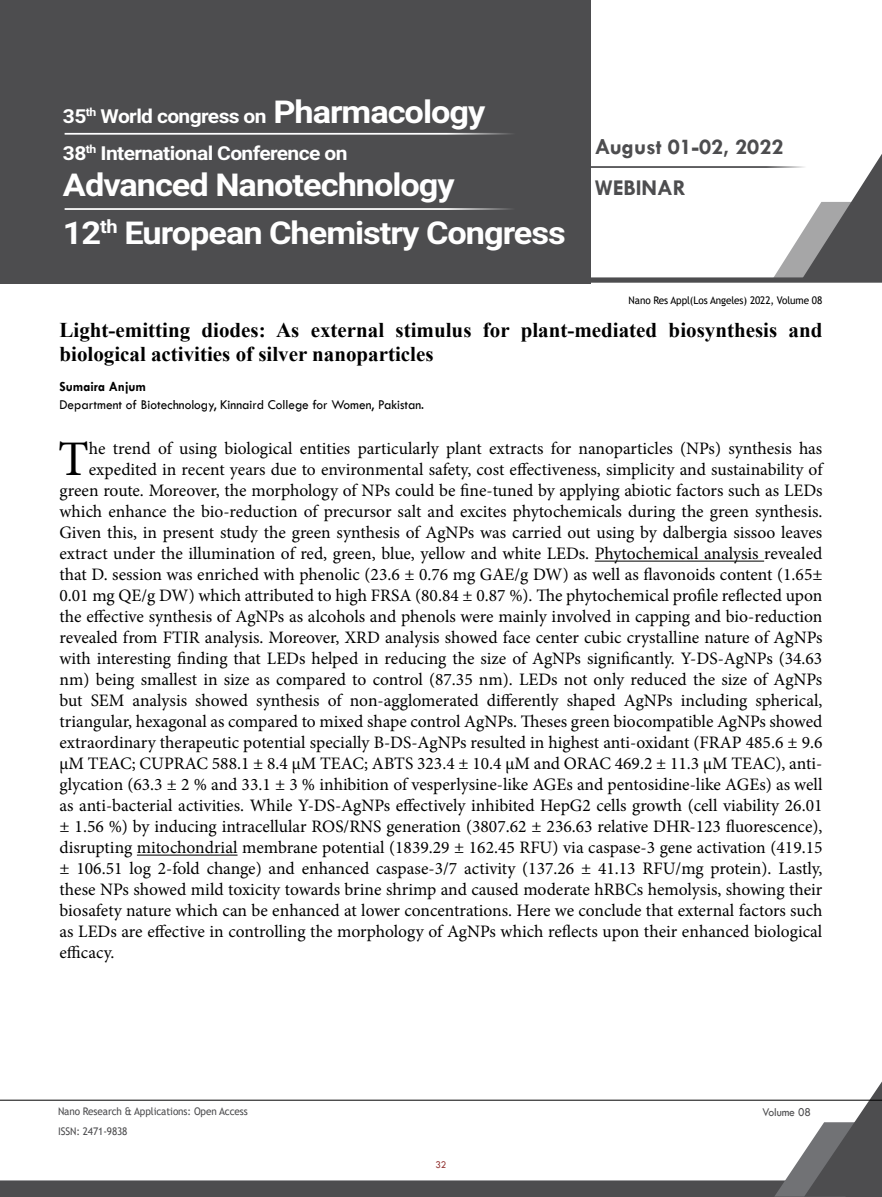
<style>
.page{position:relative;width:882px;height:1197px;background:#fff}
.page>*{position:absolute;margin:0;border:0;box-sizing:border-box;transform-origin:0 0}
.t1{font:49.88px "Minion Pro";color:#000}
.t2{font:700 31.5px/47.2px "Roboto";letter-spacing:-.03em;color:#fff;scale:1.09 1}
.t3{font:700 22.75px/41.1px "Tw Cen";color:#4d4d4f}
.t4{font:700 21px/24.5px "Times New Roman";color:#000}
.t5{font:700 19.25px/36.8px "Roboto";letter-spacing:-.03em;color:#fff;scale:1.09 1}
.t6{font:17.5px "Minion Pro";color:#000}
.t7{font:14px "Tw Cen";color:#000;scale:.95 1}
.t8{font:700 14px "Tw Cen";color:#000;scale:.95 1}
.t9{font:12.25px "Tw Cen";letter-spacing:-.01em;color:#4d4d4f;scale:.95 1}
.t10{font:10.5px "Trebuchet MS";letter-spacing:-.01em;color:#4d4d4f;scale:.95 1}
.t11{font:10.5px "Trebuchet MS";letter-spacing:-.01em;color:#000;scale:.95 1}
.t12{font:10.5px "Tw Cen";color:#943634;scale:.95 1}
.s1{font-size:31.5px}
</style>
<div class="page">
<svg style="left:0;top:1081px;width:882px;height:116px"></svg>
<hr style="left:0;top:1100px;width:882px;height:1px;background:#000">
<div style="left:0;top:0;width:590px;height:283px;background:#4d4d4f"></div>
<svg style="left:64px;top:153px;width:818px;height:130px"></svg>
<hr style="left:65px;top:133px;width:477px;height:2px;background:#fff">
<hr style="left:65px;top:208px;width:477px;height:2px;background:#fff">
<hr style="left:595px;top:561px;width:169px;height:1px;background:#000">
<hr style="left:137px;top:855px;width:101px;height:1px;background:#000">
<p class="t5" style="left:63px;top:97px;width:389px">35<sup>th</sup> World congress on <span class="s1">Pharmacology<br></span>38<sup>th</sup> International Conference on</p>
<h2 class="t2" style="left:63px;top:160px;width:463px">Advanced Nanotechnology<br>12<sup>th</sup> European Chemistry Congress</h2>
<h3 class="t3" style="left:595px;top:126px;width:190px">August 01-02, 2022<br>WEBINAR</h3>
<p class="t11" style="left:629px;top:293px;width:205px">Nano Res Appl(Los Angeles) 2022, Volume 08</p>
<p class="t4" style="left:60px;top:317px;width:764px">Light-emitting diodes: As external stimulus for plant-mediated biosynthesis and biological activities of silver nanoparticles</p>
<p class="t8" style="left:60px;top:378px;width:93px">Sumaira Anjum</p>
<p class="t7" style="left:60px;top:396px;width:385px">Department of Biotechnology, Kinnaird College for Women, Pakistan.</p>
<h1 class="t1" style="left:58px;top:426px;width:32px">T</h1>
<p class="t6" style="left:89px;top:437px;width:735px">he trend of using biological entities particularly plant extracts for nanoparticles (NPs) synthesis has</p>
<p class="t6" style="left:89px;top:458px;width:735px">expedited in recent years due to environmental safety, cost effectiveness, simplicity and sustainability of</p>
<p class="t6" style="left:60px;top:479px;width:765px">green route. Moreover, the morphology of NPs could be fine-tuned by applying abiotic factors such as LEDs</p>
<p class="t6" style="left:60px;top:500px;width:764px">which enhance the bio-reduction of precursor salt and excites phytochemicals during the green synthesis.</p>
<p class="t6" style="left:60px;top:521px;width:764px">Given this, in present study the green synthesis of AgNPs was carried out using by dalbergia sissoo leaves</p>
<p class="t6" style="left:60px;top:542px;width:764px">extract under the illumination of red, green, blue, yellow and white LEDs. Phytochemical analysis revealed</p>
<p class="t6" style="left:60px;top:563px;width:765px">that D. session was enriched with phenolic (23.6 ± 0.76 mg GAE/g DW) as well as flavonoids content (1.65±</p>
<p class="t6" style="left:60px;top:584px;width:764px">0.01 mg QE/g DW) which attributed to high FRSA (80.84 ± 0.87 %). The phytochemical profile reflected upon</p>
<p class="t6" style="left:60px;top:605px;width:764px">the effective synthesis of AgNPs as alcohols and phenols were mainly involved in capping and bio-reduction</p>
<p class="t6" style="left:60px;top:626px;width:764px">revealed from FTIR analysis. Moreover, XRD analysis showed face center cubic crystalline nature of AgNPs</p>
<p class="t6" style="left:60px;top:647px;width:764px">with interesting finding that LEDs helped in reducing the size of AgNPs significantly. Y-DS-AgNPs (34.63</p>
<p class="t6" style="left:60px;top:668px;width:764px">nm) being smallest in size as compared to control (87.35 nm). LEDs not only reduced the size of AgNPs</p>
<p class="t6" style="left:60px;top:689px;width:764px">but SEM analysis showed synthesis of non-agglomerated differently shaped AgNPs including spherical,</p>
<p class="t6" style="left:60px;top:710px;width:764px">triangular, hexagonal as compared to mixed shape control AgNPs. Theses green biocompatible AgNPs showed</p>
<p class="t6" style="left:60px;top:731px;width:764px">extraordinary therapeutic potential specially B-DS-AgNPs resulted in highest anti-oxidant (FRAP 485.6 ± 9.6</p>
<p class="t6" style="left:60px;top:752px;width:764px">µM TEAC; CUPRAC 588.1 ± 8.4 µM TEAC; ABTS 323.4 ± 10.4 µM and ORAC 469.2 ± 11.3 µM TEAC), anti-</p>
<p class="t6" style="left:60px;top:773px;width:764px">glycation (63.3 ± 2 % and 33.1 ± 3 % inhibition of vesperlysine-like AGEs and pentosidine-like AGEs) as well</p>
<p class="t6" style="left:60px;top:794px;width:764px">as anti-bacterial activities. While Y-DS-AgNPs effectively inhibited HepG2 cells growth (cell viability 26.01</p>
<p class="t6" style="left:60px;top:815px;width:764px">± 1.56 %) by inducing intracellular ROS/RNS generation (3807.62 ± 236.63 relative DHR-123 fluorescence),</p>
<p class="t6" style="left:60px;top:836px;width:764px">disrupting mitochondrial membrane potential (1839.29 ± 162.45 RFU) via caspase-3 gene activation (419.15</p>
<p class="t6" style="left:60px;top:857px;width:764px">± 106.51 log 2-fold change) and enhanced caspase-3/7 activity (137.26 ± 41.13 RFU/mg protein). Lastly,</p>
<p class="t6" style="left:60px;top:878px;width:764px">these NPs showed mild toxicity towards brine shrimp and caused moderate hRBCs hemolysis, showing their</p>
<p class="t6" style="left:60px;top:899px;width:764px">biosafety nature which can be enhanced at lower concentrations. Here we conclude that external factors such</p>
<p class="t6" style="left:60px;top:920px;width:764px">as LEDs are effective in controlling the morphology of AgNPs which reflects upon their enhanced biological</p>
<p class="t6" style="left:60px;top:941px;width:56px">efficacy.</p>
<p class="t10" style="left:58px;top:1105px;width:201px">Nano Research &amp; Applications: Open Access</p>
<p class="t9" style="left:762px;top:1104px;width:53px">Volume 08</p>
<p class="t10" style="left:58px;top:1125px;width:75px">ISSN: 2471-9838</p>
<p class="t12" style="left:436px;top:1159px;width:13px">32</p>
</div>
